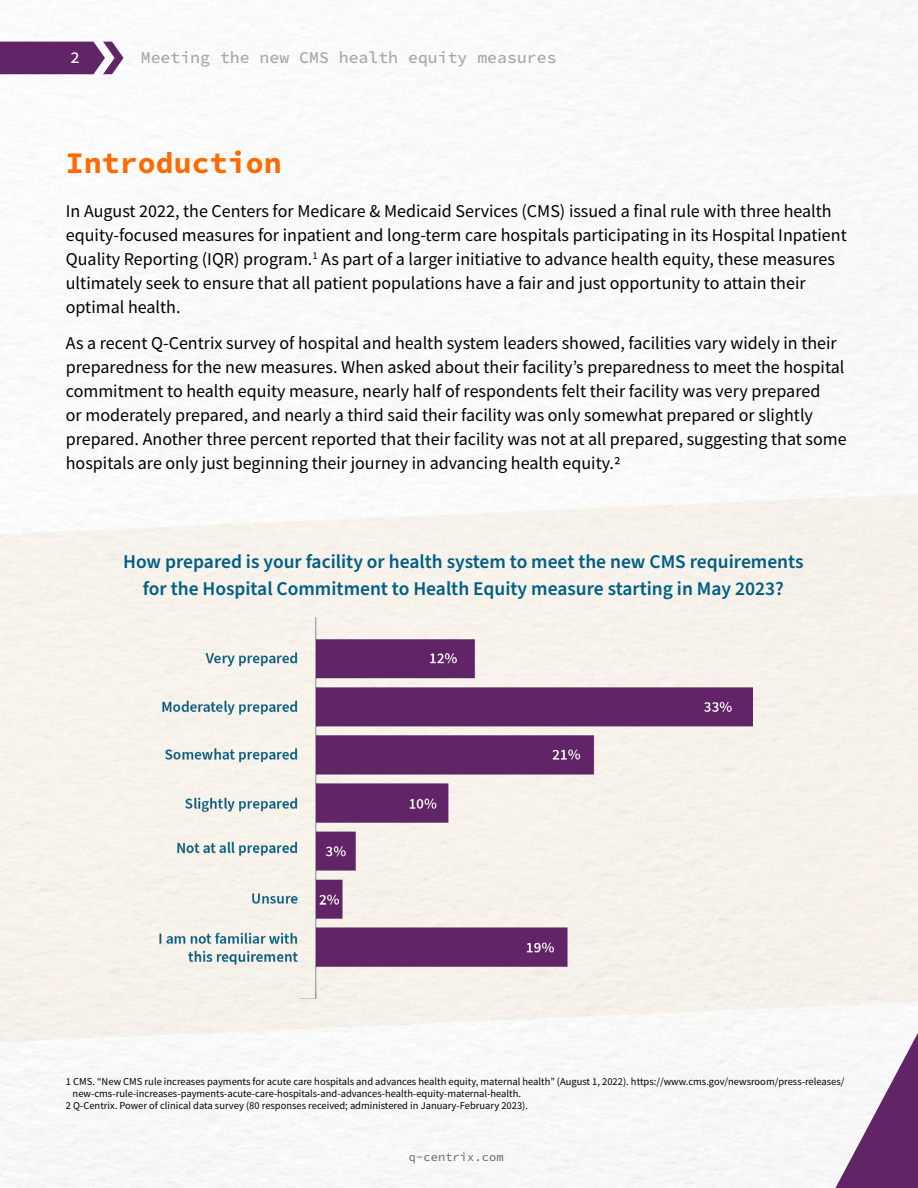
<style>
.page{position:relative;width:918px;height:1188px;background:#fff}
.page>*{position:absolute;margin:0;border:0;box-sizing:border-box;transform-origin:0 0}
.t1{font:30px "Source Code Variable";color:#ff6b00}
.t2{font:600 19.5px/27px "Source Sans Pro";color:#005e86;text-align:center}
.t3{font:18px/24px "Source Sans Pro";color:#000}
.t4{font:16.5px "Source Code Variable";color:#a8a8aa}
.t5{font:16.5px "Source Code Variable";color:#fff}
.t6{font:12px "Source Code Variable";letter-spacing:.01em;color:#696464}
.t7{font:10.5px "Source Sans Pro";color:#000}
</style>
<div class="page">
<svg style="left:0;top:42px;width:124px;height:32px;background:#743f78"></svg>
<svg style="left:807px;top:1045px;width:111px;height:143px"></svg>
<svg style="left:0;top:490px;width:918px;height:555px;fill:#f7f2ea"></svg>
<img style="left:140px;top:617px;width:613px;height:382px">
<p class="t5" style="left:70px;top:45px;width:11px">2</p>
<p class="t4" style="left:141px;top:45px;width:417px">Meeting the new CMS health equity measures</p>
<h1 class="t1" style="left:66px;top:142px;width:217px">Introduction</h1>
<p class="t3" style="left:66px;top:199px;width:782px">In August 2022, the Centers for Medicare &amp; Medicaid Services (CMS) issued a final rule with three health equity-focused measures for inpatient and long-term care hospitals participating in its Hospital Inpatient Quality Reporting (IQR) program.<sup>1</sup> As part of a larger initiative to advance health equity, these measures ultimately seek to ensure that all patient populations have a fair and just opportunity to attain their optimal health.</p>
<p class="t3" style="left:66px;top:331px;width:782px">As a recent Q-Centrix survey of hospital and health system leaders showed, facilities vary widely in their preparedness for the new measures. When asked about their facility’s preparedness to meet the hospital commitment to health equity measure, nearly half of respondents felt their facility was very prepared<br>or moderately prepared, and nearly a third said their facility was only somewhat prepared or slightly prepared. Another three percent reported that their facility was not at all prepared, suggesting that some hospitals are only just beginning their journey in advancing health equity.2</p>
<p class="t2" style="left:123px;top:549px;width:682px">How prepared is your facility or health system to meet the new CMS requirements for the Hospital Commitment to Health Equity measure starting in May 2023?</p>
<p class="t7" style="left:66px;top:1075px;width:780px">1 CMS. “New CMS rule increases payments for acute care hospitals and advances health equity, maternal health” (August 1, 2022). https://www.cms.gov/newsroom/press-releases/</p>
<p class="t7" style="left:73px;top:1087px;width:450px">new-cms-rule-increases-payments-acute-care-hospitals-and-advances-health-equity-maternal-health.</p>
<p class="t7" style="left:66px;top:1099px;width:464px">2 Q-Centrix. Power of clinical data survey (80 responses received; administered in January-February 2023).</p>
<p class="t6" style="left:409px;top:1149px;width:97px">q-centrix.com</p>
</div>
